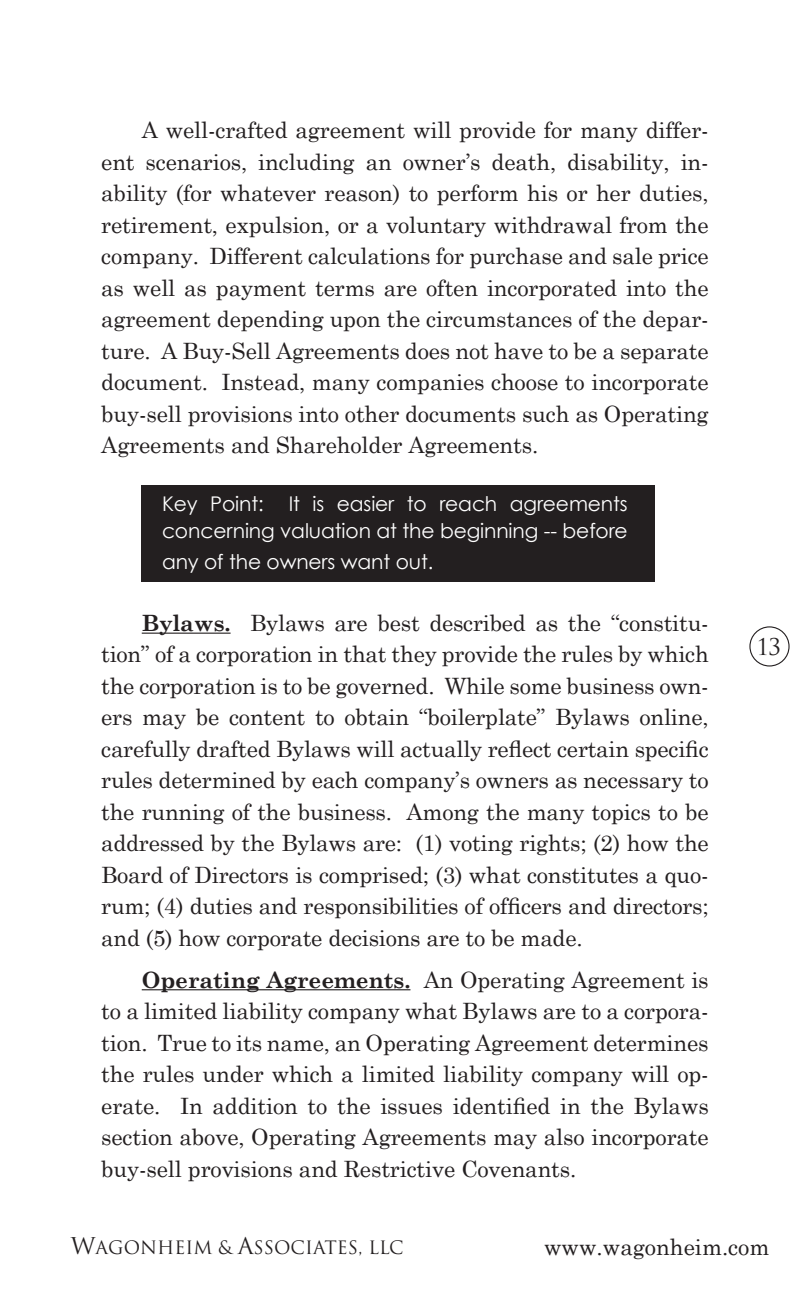
<style>
.page{position:relative;width:810px;height:1296px;background:#fff}
.page>*{position:absolute;margin:0;border:0;box-sizing:border-box;transform-origin:0 0}
.t1{font:22.5px/31.5px "Century Schoolbook";letter-spacing:-.005em;color:#231f20;text-align:justify}
.t2{font:22.5px "Trajan";color:#231f20}
.t3{font:20.25px/27px "Century Gothic";letter-spacing:-.005em;color:#fff}
.t4{font:18px "Trajan";color:#231f20}
.s1{font-weight:700}
.s2{font-size:22.5px}
</style>
<div class="page">
<div style="left:142px;top:485px;width:513px;height:96px;background:#231f20"></div>
<hr style="left:142px;top:633px;width:89px;height:1px;background:#231f20">
<hr style="left:142px;top:989px;width:268px;height:1px;background:#231f20">
<div style="left:749px;top:626px;width:41px;height:41px;border:1px solid #231f20;border-radius:50%"></div>
<p class="t1" style="left:101px;top:114px;width:609px;text-indent:40px">A well-crafted agreement will provide for many differ&shy;ent scenarios, including an owner’s death, disability, in&shy;ability (for whatever reason) to perform his or her duties, retirement, expulsion, or a voluntary withdrawal from the company. Different calculations for purchase and sale price as well as payment terms are often incorporated into the agreement depending upon the circumstances of the depar&shy;ture. A Buy-Sell Agreements does not have to be a separate document. Instead, many companies choose to incorporate buy-sell provisions into other documents such as Operating Agreements and Shareholder Agreements.</p>
<p class="t3" style="left:162px;top:489px;width:467px">Key Point: It is easier to reach agreements concerning valuation at the beginning -- before</p>
<p class="t3" style="left:162px;top:548px;width:273px">any of the owners want out.</p>
<p class="t1" style="left:101px;top:606px;width:609px;text-indent:41px"><span class="s1">Bylaws.</span> Bylaws are best described as the “constitu&shy;tion” of a corporation in that they provide the rules by which the corporation is to be governed. While some business own&shy;ers may be content to obtain “boilerplate” Bylaws online, carefully drafted Bylaws will actually reflect certain specific rules determined by each company’s owners as necessary to the running of the business. Among the many topics to be addressed by the Bylaws are: (1) voting rights; (2) how the Board of Directors is comprised; (3) what constitutes a quo&shy;rum; (4) duties and responsibilities of officers and directors; and (5) how corporate decisions are to be made.</p>
<p class="t1" style="left:101px;top:963px;width:609px;text-indent:41px"><span class="s1">Operating Agreements.</span> An Operating Agreement is to a limited liability company what Bylaws are to a corpora&shy;tion. True to its name, an Operating Agreement determines the rules under which a limited liability company will op&shy;erate. In addition to the issues identified in the Bylaws section above, Operating Agreements may also incorporate buy-sell provisions and Restrictive Covenants.</p>
<p class="t2" style="left:758px;top:633px;width:25px">13</p>
<p class="t4" style="left:71px;top:1237px;width:334px"><span class="s2">W</span>AGONHEIM &amp; <span class="s2">A</span>SSOCIATES, LLC</p>
<p class="t1" style="left:544px;top:1231px;width:227px">www.wagonheim.com</p>
</div>
